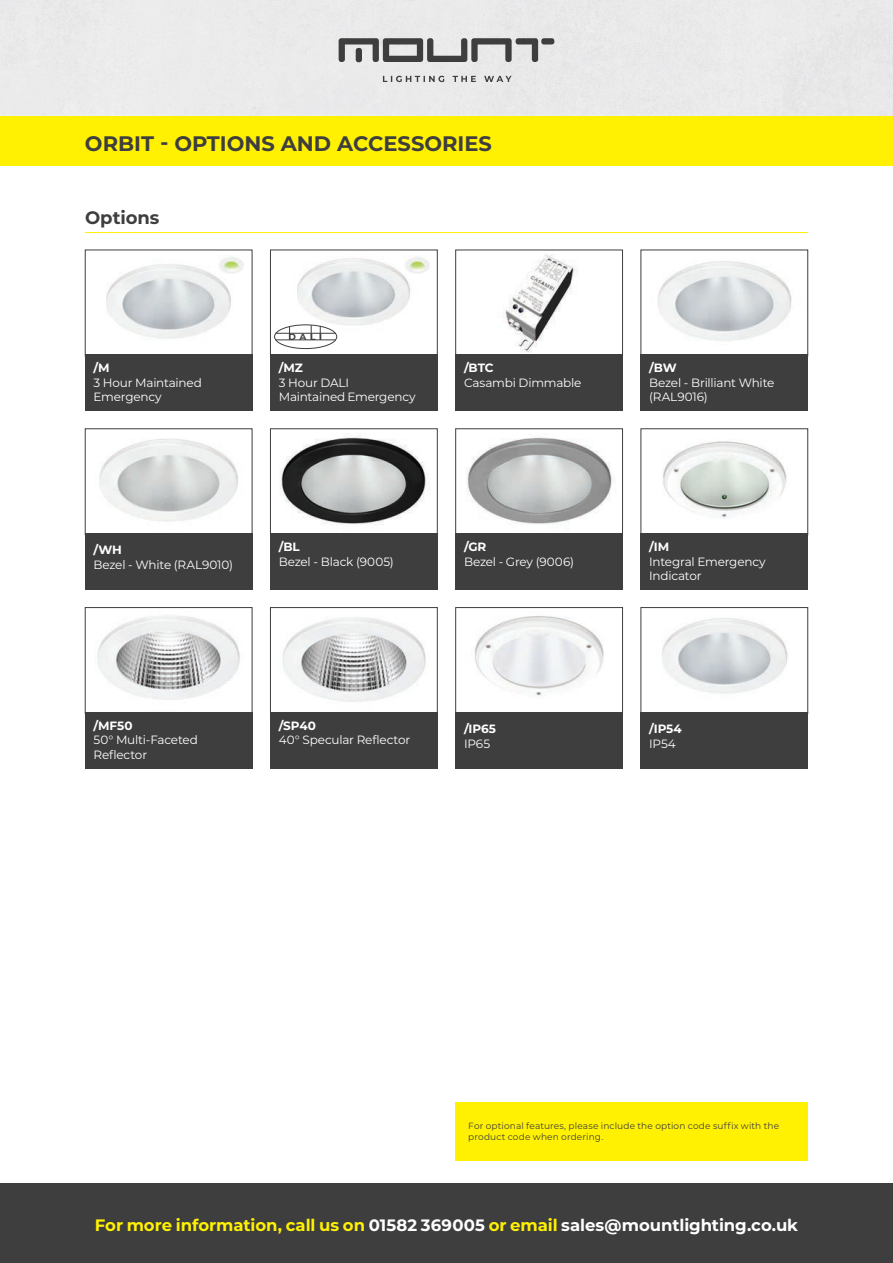
<style>
.page{position:relative;width:893px;height:1263px;background:#fff}
.page>*{position:absolute;margin:0;border:0;box-sizing:border-box;transform-origin:0 0}
.t1{font:700 21px "Montserrat";color:#3e3e3f}
.t2{font:700 18px "Montserrat";letter-spacing:-.005em;color:#3e3e3f}
.t3{font:700 16.5px "Montserrat";letter-spacing:-.005em;color:#fff}
.t4{font:12px/14.4px "Montserrat";letter-spacing:-.015em;color:#fff}
.t5{font:700 12px "Montserrat";letter-spacing:-.005em;color:#fff}
.t6{font:700 9.15px "Montserrat";color:#3e3e3f}
.t7{font:9px/10.5px "Montserrat";letter-spacing:.015em;color:#3e3e3f}
.s1{color:#fff101}
</style>
<div class="page">
<div style="left:0;top:116px;width:893px;height:50px;background:#fff101"></div>
<hr style="left:85px;top:232px;width:723px;height:1px;background:#fff101">
<img style="left:466px;top:437px;width:149px;height:88px">
<div style="left:455px;top:429px;width:168px;height:106px;border:1px solid #3e3e3f"></div>
<img style="left:280px;top:437px;width:146px;height:88px">
<div style="left:270px;top:533px;width:167px;height:57px;background:#3e3e3f"></div>
<div style="left:455px;top:533px;width:168px;height:57px;background:#3e3e3f"></div>
<img style="left:663px;top:439px;width:124px;height:80px">
<div style="left:641px;top:533px;width:167px;height:57px;background:#3e3e3f"></div>
<img style="left:97px;top:616px;width:143px;height:84px">
<div style="left:85px;top:607px;width:167px;height:107px;border:1px solid #3e3e3f"></div>
<div style="left:85px;top:712px;width:167px;height:57px;background:#3e3e3f"></div>
<img style="left:503px;top:254px;width:75px;height:99px">
<div style="left:455px;top:250px;width:168px;height:106px;border:1px solid #3e3e3f"></div>
<div style="left:455px;top:355px;width:168px;height:56px;background:#3e3e3f"></div>
<img style="left:282px;top:617px;width:144px;height:85px">
<div style="left:270px;top:607px;width:167px;height:107px;border:1px solid #3e3e3f"></div>
<img style="left:474px;top:616px;width:130px;height:81px">
<div style="left:455px;top:607px;width:168px;height:107px;border:1px solid #3e3e3f"></div>
<div style="left:270px;top:712px;width:167px;height:57px;background:#3e3e3f"></div>
<div style="left:455px;top:712px;width:168px;height:57px;background:#3e3e3f"></div>
<img style="left:662px;top:618px;width:126px;height:76px">
<div style="left:641px;top:607px;width:167px;height:107px;border:1px solid #3e3e3f"></div>
<div style="left:641px;top:712px;width:167px;height:57px;background:#3e3e3f"></div>
<img style="left:657px;top:261px;width:135px;height:80px">
<div style="left:641px;top:250px;width:167px;height:106px;border:1px solid #3e3e3f"></div>
<div style="left:641px;top:355px;width:167px;height:56px;background:#3e3e3f"></div>
<img style="left:99px;top:439px;width:139px;height:83px">
<div style="left:85px;top:533px;width:167px;height:57px;background:#3e3e3f"></div>
<img style="left:106px;top:264px;width:125px;height:75px">
<div style="left:85px;top:250px;width:167px;height:106px;border:1px solid #3e3e3f"></div>
<img style="left:274px;top:258px;width:136px;height:92px">
<div style="left:274px;top:325px;width:63px;height:24px;border:1px solid #3e3e3f;border-radius:50%"></div>
<hr style="left:275px;top:333px;width:61px;height:1px;background:#3e3e3f">
<hr style="left:275px;top:340px;width:61px;height:1px;background:#3e3e3f">
<svg style="left:289px;top:326px;width:1px;height:14px"></svg>
<svg style="left:311px;top:325px;width:1px;height:15px"></svg>
<svg style="left:320px;top:326px;width:1px;height:14px"></svg>
<div style="left:270px;top:250px;width:167px;height:106px;border:1px solid #3e3e3f"></div>
<div style="left:85px;top:355px;width:167px;height:56px;background:#3e3e3f"></div>
<div style="left:270px;top:355px;width:167px;height:56px;background:#3e3e3f"></div>
<img style="left:404px;top:256px;width:26px;height:18px">
<img style="left:218px;top:256px;width:26px;height:18px">
<div style="left:455px;top:1102px;width:353px;height:59px;background:#fff101"></div>
<svg style="left:383px;top:76px;width:129px;height:6px"></svg>
<svg style="left:339px;top:38px;width:215px;height:24px"></svg>
<div style="left:0;top:1183px;width:893px;height:80px;background:#3e3e3f"></div>
<h1 class="t1" style="left:85px;top:134px;width:408px">ORBIT - OPTIONS AND ACCESSORIES</h1>
<h2 class="t2" style="left:85px;top:208px;width:76px">Options</h2>
<p class="t6" style="left:288px;top:332px;width:35px">DALI</p>
<p class="t5" style="left:94px;top:362px;width:18px">/M</p>
<p class="t4" style="left:94px;top:376px;width:110px">3 Hour Maintained<br>Emergency</p>
<p class="t5" style="left:279px;top:362px;width:26px">/MZ</p>
<p class="t4" style="left:279px;top:376px;width:138px">3 Hour DALI<br>Maintained Emergency</p>
<p class="t5" style="left:464px;top:362px;width:31px">/BTC</p>
<p class="t4" style="left:464px;top:376px;width:119px">Casambi Dimmable</p>
<p class="t5" style="left:649px;top:362px;width:29px">/BW</p>
<p class="t4" style="left:649px;top:376px;width:127px">Bezel - Brilliant White (RAL9016)</p>
<p class="t5" style="left:94px;top:544px;width:30px">/WH</p>
<p class="t4" style="left:94px;top:558px;width:141px">Bezel - White (RAL9010)</p>
<p class="t5" style="left:279px;top:541px;width:23px">/BL</p>
<p class="t4" style="left:279px;top:555px;width:117px">Bezel - Black (9005)</p>
<p class="t5" style="left:464px;top:541px;width:24px">/GR</p>
<p class="t4" style="left:464px;top:555px;width:112px">Bezel - Grey (9006)</p>
<p class="t5" style="left:649px;top:541px;width:21px">/IM</p>
<p class="t4" style="left:649px;top:555px;width:118px">Integral Emergency<br>Indicator</p>
<p class="t5" style="left:94px;top:720px;width:40px">/MF50</p>
<p class="t4" style="left:94px;top:734px;width:106px">50° Multi-Faceted<br>Reflector</p>
<p class="t5" style="left:279px;top:720px;width:39px">/SP40</p>
<p class="t4" style="left:279px;top:734px;width:133px">40° Specular Reflector</p>
<p class="t5" style="left:464px;top:723px;width:34px">/IP65</p>
<p class="t4" style="left:464px;top:737px;width:28px">IP65</p>
<p class="t5" style="left:649px;top:723px;width:34px">/IP54</p>
<p class="t4" style="left:649px;top:737px;width:28px">IP54</p>
<p class="t7" style="left:468px;top:1122px;width:312px">For optional features, please include the option code suffix with the product code when ordering.</p>
<h3 class="t3" style="left:95px;top:1218px;width:705px"><span class="s1">For more information, call us on</span> 01582 369005 <span class="s1">or email</span> sales@mountlighting.co.uk</h3>
</div>
